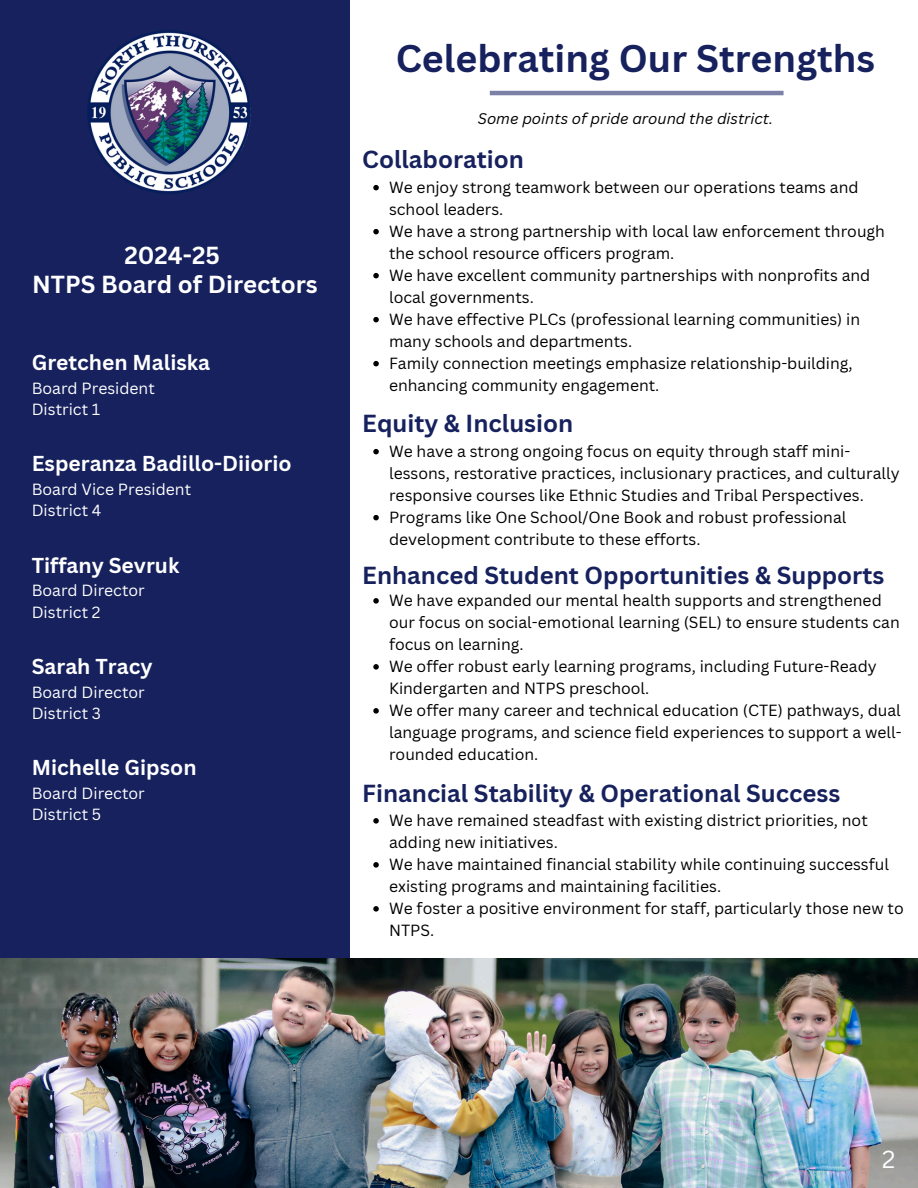
<style>
.page{position:relative;width:918px;height:1188px;background:#fff}
.page>*{position:absolute;margin:0;border:0;box-sizing:border-box;transform-origin:0 0}
.t1{font:700 37.5px "Canva Sans";color:#16215d}
.t2{font:700 24px "Canva Sans";color:#16215d}
.t3{font:700 24px/29.2px "Canva Sans";color:#fff;text-align:center}
.t4{font:24px "Canva Sans";color:#fff}
.t5{font:700 21px "Canva Sans";color:#fff}
.t6{font:15.75px/22px "Canva Sans";color:#000}
.t7{font:15.75px/21.3px "Canva Sans";color:#fff}
.t8{font:italic 15px "Canva Sans";color:#000}
</style>
<div class="page">
<div style="left:0;top:0;width:350px;height:1188px;background:#16215d"></div>
<svg style="left:373px;top:185px;width:6px;height:5px"></svg>
<svg style="left:373px;top:229px;width:6px;height:5px"></svg>
<svg style="left:373px;top:273px;width:6px;height:5px"></svg>
<svg style="left:373px;top:317px;width:6px;height:5px"></svg>
<svg style="left:373px;top:361px;width:6px;height:5px"></svg>
<svg style="left:373px;top:449px;width:6px;height:5px"></svg>
<svg style="left:373px;top:515px;width:6px;height:5px"></svg>
<svg style="left:373px;top:598px;width:6px;height:6px"></svg>
<svg style="left:373px;top:664px;width:6px;height:6px"></svg>
<svg style="left:373px;top:708px;width:6px;height:6px"></svg>
<svg style="left:373px;top:818px;width:6px;height:6px"></svg>
<svg style="left:373px;top:862px;width:6px;height:6px"></svg>
<svg style="left:373px;top:906px;width:6px;height:6px"></svg>
<img style="left:0;top:958px;width:918px;height:230px">
<hr style="left:490px;top:91px;width:294px;height:4px;background:#7d81a8">
<img style="left:87px;top:30px;width:164px;height:164px">
<p class="t3" style="left:32px;top:240px;width:287px">2024-25<br>NTPS Board of Directors</p>
<h2 class="t5" style="left:32px;top:348px;width:180px">Gretchen Maliska</h2>
<h2 class="t7" style="left:32px;top:377px;width:125px">Board President<br>District 1</h2>
<h3 class="t5" style="left:32px;top:449px;width:261px">Esperanza Badillo-Diiorio</h3>
<h3 class="t7" style="left:32px;top:478px;width:161px">Board Vice President<br>District 4</h3>
<h3 class="t5" style="left:32px;top:550px;width:149px">Tiffany Sevruk</h3>
<h3 class="t7" style="left:32px;top:579px;width:115px">Board Director<br>District 2</h3>
<h3 class="t5" style="left:32px;top:651px;width:122px">Sarah Tracy</h3>
<p class="t7" style="left:32px;top:681px;width:115px">Board Director<br>District 3</p>
<p class="t5" style="left:32px;top:753px;width:166px">Michelle Gipson</p>
<p class="t7" style="left:32px;top:782px;width:115px">Board Director</p>
<h3 class="t7" style="left:32px;top:803px;width:71px">District 5</h3>
<p class="t1" style="left:396px;top:32px;width:481px">Celebrating Our Strengths</p>
<p class="t8" style="left:478px;top:108px;width:297px">Some points of pride around the district.</p>
<p class="t2" style="left:362px;top:143px;width:163px">Collaboration</p>
<h1 class="t6" style="left:389px;top:176px;width:471px">We enjoy strong teamwork between our operations teams and school leaders.</h1>
<p class="t6" style="left:389px;top:220px;width:497px">We have a strong partnership with local law enforcement through the school resource officers program.</p>
<p class="t6" style="left:389px;top:264px;width:483px">We have excellent community partnerships with nonprofits and local governments.</p>
<h2 class="t6" style="left:389px;top:308px;width:473px">We have effective PLCs (professional learning communities) in many schools and departments.</h2>
<p class="t6" style="left:389px;top:352px;width:465px">Family connection meetings emphasize relationship-building, enhancing community engagement.</p>
<p class="t2" style="left:362px;top:407px;width:212px">Equity &amp; Inclusion</p>
<p class="t6" style="left:389px;top:440px;width:512px">We have a strong ongoing focus on equity through staff mini&shy;lessons, restorative practices, inclusionary practices, and culturally responsive courses like Ethnic Studies and Tribal Perspectives.</p>
<p class="t6" style="left:389px;top:506px;width:459px">Programs like One School/One Book and robust professional development contribute to these efforts.</p>
<p class="t2" style="left:362px;top:558px;width:524px">Enhanced Student Opportunities &amp; Supports</p>
<h2 class="t6" style="left:389px;top:589px;width:512px">We have expanded our mental health supports and strengthened our focus on social-emotional learning (SEL) to ensure students can focus on learning.</h2>
<p class="t6" style="left:389px;top:655px;width:489px">We offer robust early learning programs, including Future-Ready<br>Kindergarten and NTPS preschool.</p>
<p class="t6" style="left:389px;top:699px;width:514px;text-align:justify">We offer many career and technical education (CTE) pathways, dual language programs, and science field experiences to support a well&shy;rounded education.</p>
<h2 class="t2" style="left:362px;top:776px;width:479px">Financial Stability &amp; Operational Success</h2>
<p class="t6" style="left:389px;top:809px;width:480px">We have remained steadfast with existing district priorities, not adding new initiatives.</p>
<p class="t6" style="left:389px;top:853px;width:501px">We have maintained financial stability while continuing successful existing programs and maintaining facilities.</p>
<p class="t6" style="left:389px;top:897px;width:516px">We foster a positive environment for staff, particularly those new to<br>NTPS.</p>
<h2 class="t4" style="left:882px;top:1142px;width:15px">2</h2>
</div>
